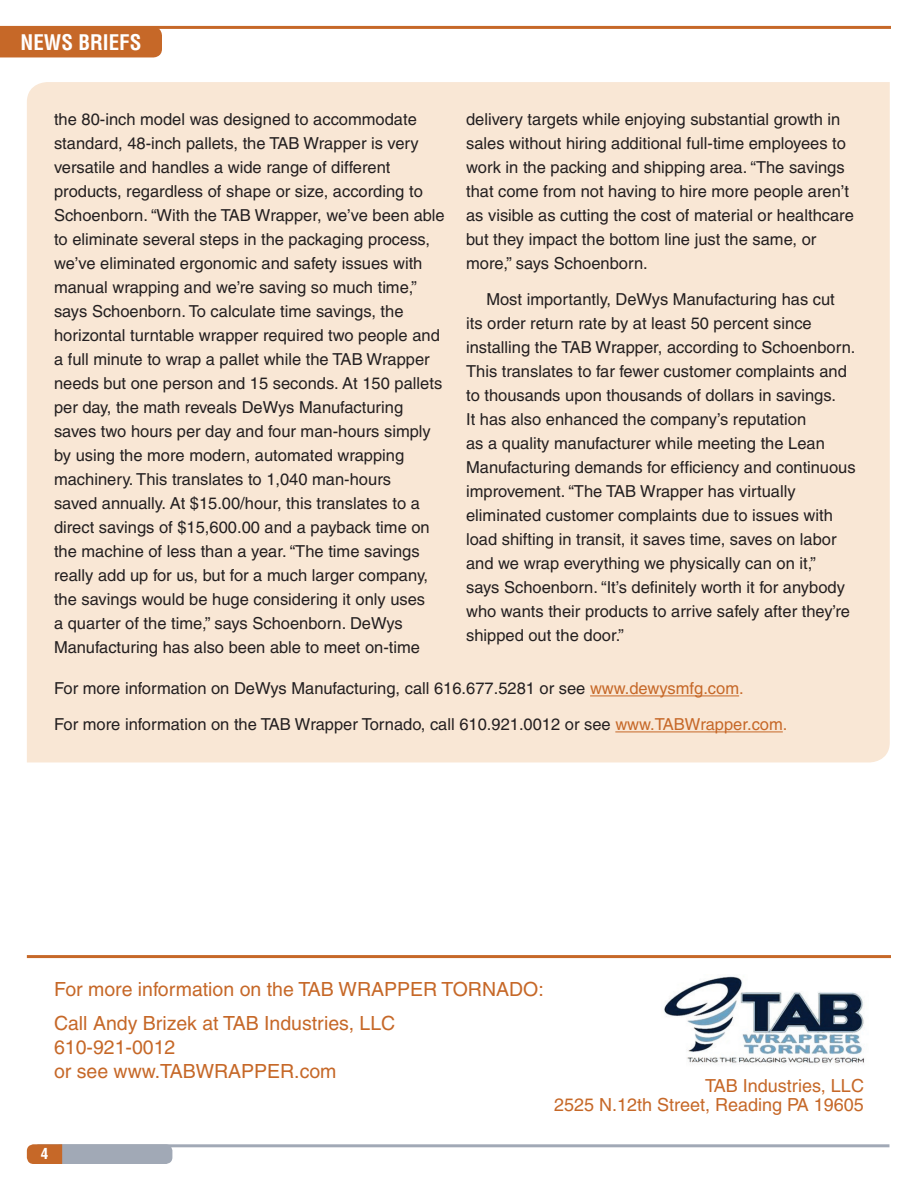
<style>
.page{position:relative;width:918px;height:1188px;background:#fff}
.page>*{position:absolute;margin:0;border:0;box-sizing:border-box;transform-origin:0 0}
.t1{font:700 condensed 21px "Helvetica";color:#fff}
.t2{font:19.5px/24px "Helvetica";color:#c66828}
.t3{font:18px/19.5px "Helvetica";color:#c66828;text-align:right}
.body{font:16.5px/24px "Helvetica";color:#231f20}
.t4{font:700 condensed 15px "Helvetica";color:#fff}
.s1{color:#c66828}
</style>
<div class="page">
<div style="left:27px;top:82px;width:863px;height:680px;background:#f9e7d5"></div>
<img style="left:664px;top:976px;width:201px;height:88px">
<hr style="left:27px;top:955px;width:864px;height:3px;background:#c66828">
<hr style="left:0;top:26px;width:891px;height:3px;background:#c66828">
<div style="left:0;top:28px;width:162px;height:29px;background:#c66828"></div>
<hr style="left:590px;top:696px;width:149px;height:1px;background:#c66828">
<hr style="left:615px;top:732px;width:168px;height:1px;background:#c66828">
<hr style="left:37px;top:1144px;width:852px;height:3px;background:#a1a9b6">
<div style="left:54px;top:1144px;width:118px;height:20px;background:#a1a9b6;border-radius:7px"></div>
<svg style="left:27px;top:1144px;width:35px;height:20px"></svg>
<p class="t1" style="left:21px;top:30px;width:122px">NEWS BRIEFS</p>
<p class="body" style="left:54px;top:107px;width:392px">the 80-inch model was designed to accommodate standard, 48-inch pallets, the TAB Wrapper is very versatile and handles a wide range of different products, regardless of shape or size, according to Schoenborn. “With the TAB Wrapper, we’ve been able to eliminate several steps in the packaging process, we’ve eliminated ergonomic and safety issues with manual wrapping and we’re saving so much time,” says Schoenborn. To calculate time savings, the horizontal turntable wrapper required two people and a full minute to wrap a pallet while the TAB Wrapper needs but one person and 15 seconds. At 150 pallets per day, the math reveals DeWys Manufacturing saves two hours per day and four man-hours simply by using the more modern, automated wrapping machinery. This translates to 1,040 man-hours<br>saved annually. At $15.00/hour, this translates to a direct savings of $15,600.00 and a payback time on the machine of less than a year. “The time savings really add up for us, but for a much larger company, the savings would be huge considering it only uses<br>a quarter of the time,” says Schoenborn. DeWys Manufacturing has also been able to meet on-time</p>
<p class="body" style="left:466px;top:107px;width:389px">delivery targets while enjoying substantial growth in sales without hiring additional full-time employees to work in the packing and shipping area. “The savings that come from not having to hire more people aren’t as visible as cutting the cost of material or healthcare but they impact the bottom line just the same, or more,” says Schoenborn.</p>
<p class="body" style="left:466px;top:287px;width:391px;text-indent:20px">Most importantly, DeWys Manufacturing has cut<br>its order return rate by at least 50 percent since installing the TAB Wrapper, according to Schoenborn.<br>This translates to far fewer customer complaints and to thousands upon thousands of dollars in savings.<br>It has also enhanced the company’s reputation<br>as a quality manufacturer while meeting the Lean Manufacturing demands for efficiency and continuous improvement. “The TAB Wrapper has virtually eliminated customer complaints due to issues with load shifting in transit, it saves time, saves on labor and we wrap everything we physically can on it,”<br>says Schoenborn. “It’s definitely worth it for anybody who wants their products to arrive safely after they’re shipped out the door.”</p>
<p class="body" style="left:54px;top:676px;width:691px">For more information on DeWys Manufacturing, call 616.677.5281 or see <span class="s1">www.dewysmfg.com.</span></p>
<p class="body" style="left:54px;top:712px;width:735px">For more information on the TAB Wrapper Tornado, call 610.921.0012 or see <span class="s1">www.TABWrapper.com.</span></p>
<p class="t2" style="left:54px;top:977px;width:491px">For more information on the TAB WRAPPER TORNADO:</p>
<p class="t2" style="left:54px;top:1011px;width:343px">Call Andy Brizek at TAB Industries, LLC<br>610-921-0012<br>or see www.TABWRAPPER.com</p>
<p class="t3" style="left:554px;top:1075px;width:312px">TAB Industries, LLC<br>2525 N. 12th Street, Reading PA 19605</p>
<p class="t4" style="left:41px;top:1145px;width:9px">4</p>
</div>
